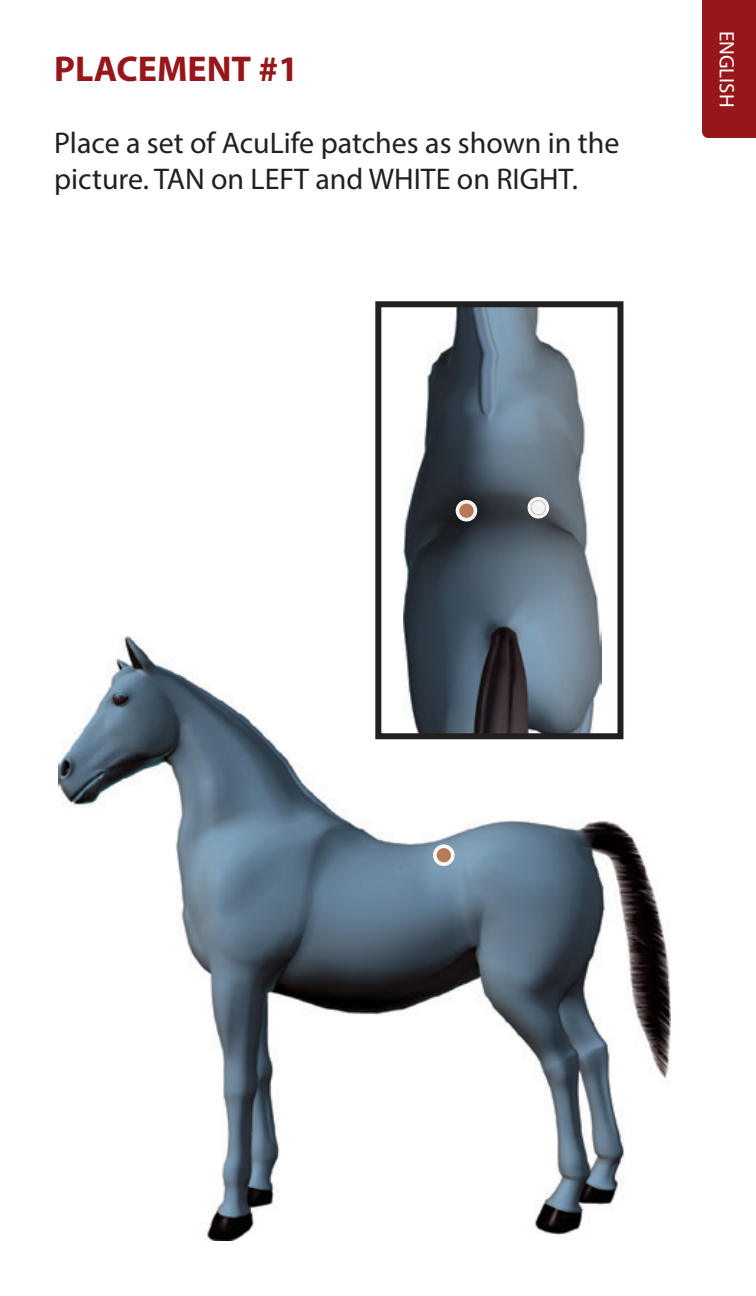
<style>
.page{position:relative;width:756px;height:1296px;background:#fff}
.page>*{position:absolute;margin:0;border:0;box-sizing:border-box;transform-origin:0 0}
.t1{font:700 36px "Myriad Pro";color:#961619}
.t2{font:300 30px/36px "Myriad Pro";color:#231f20}
.t3{font:21px "Myriad Pro";color:#fff}
</style>
<div class="page">
<div style="left:702px;top:0;width:54px;height:138px;background:#961619"></div>
<img style="left:59px;top:636px;width:612px;height:605px">
<svg style="left:433px;top:844px;width:22px;height:22px"></svg>
<div style="left:437px;top:848px;width:14px;height:14px;background:#b97a59;border-radius:50%"></div>
<img style="left:403px;top:308px;width:198px;height:424px">
<div style="left:375px;top:301px;width:248px;height:438px;border:6px solid #231f20"></div>
<svg style="left:456px;top:500px;width:21px;height:22px"></svg>
<div style="left:459px;top:504px;width:15px;height:14px;background:#b87857;border-radius:50%"></div>
<svg style="left:528px;top:497px;width:21px;height:22px"></svg>
<div style="left:531px;top:500px;width:15px;height:15px;border:1px solid #939598;border-radius:50%"></div>
<p class="t1" style="left:54px;top:45px;width:246px">PLACEMENT #1</p>
<p class="t2" style="left:54px;top:124px;width:567px">Place a set of AcuLife patches as shown in the picture. TAN on LEFT and WHITE on RIGHT.</p>
<p class="t3" style="left:740px;top:31px;width:78px;rotate:90deg">ENGLISH</p>
</div>
